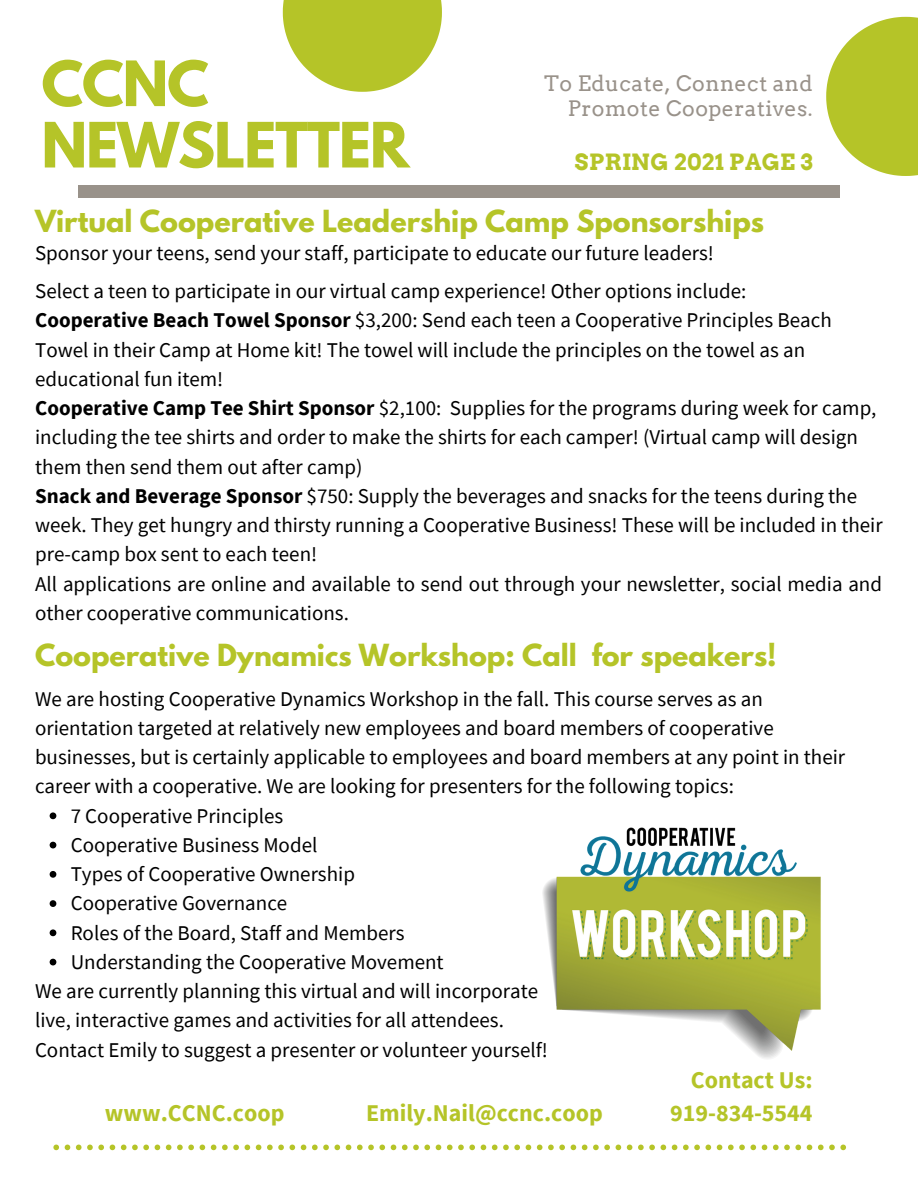
<style>
.page{position:relative;width:918px;height:1188px;background:#fff}
.page>*{position:absolute;margin:0;border:0;box-sizing:border-box;transform-origin:0 0}
.t1{font:700 55.35px/61.3px "League Spartan";letter-spacing:-.02em;color:#b5c428}
.t2{font:700 27px "League Spartan";color:#b5c428}
.t3{font:700 24px "Source Sans Pro";color:#b5c428}
.t4{font:700 22.5px "Arvo";letter-spacing:.02em;color:#b5c428}
.t5{font:21.3px/24.8px "Arvo";letter-spacing:.02em;color:#99928a;text-align:right}
.t6{font:21px/29.2px "Source Sans Pro";color:#000}
.s1{font-weight:700}
</style>
<div class="page">
<div style="left:78px;top:186px;width:761px;height:11px;background:#99928a"></div>
<svg style="left:283px;top:0;width:159px;height:92px"></svg>
<svg style="left:826px;top:17px;width:92px;height:159px"></svg>
<img style="left:542px;top:827px;width:279px;height:232px">
<svg style="left:50px;top:812px;width:6px;height:7px"></svg>
<svg style="left:50px;top:842px;width:6px;height:6px"></svg>
<svg style="left:50px;top:871px;width:6px;height:7px"></svg>
<svg style="left:50px;top:900px;width:6px;height:7px"></svg>
<svg style="left:50px;top:929px;width:6px;height:7px"></svg>
<svg style="left:50px;top:959px;width:6px;height:6px"></svg>
<svg style="left:53px;top:1145px;width:793px;height:5px"></svg>
<p class="t1" style="left:41px;top:60px;width:370px">CCNC<br>NEWSLETTER</p>
<p class="t5" style="left:544px;top:71px;width:270px">To Educate, Connect and<br>Promote Cooperatives.</p>
<p class="t4" style="left:575px;top:148px;width:239px">SPRING 2021 PAGE 3</p>
<p class="t2" style="left:35px;top:208px;width:731px">Virtual Cooperative Leadership Camp Sponsorships</p>
<p class="t6" style="left:35px;top:238px;width:680px">Sponsor your teens, send your staff, participate to educate our future leaders!</p>
<p class="t6" style="left:35px;top:276px;width:713px">Select a teen to participate in our virtual camp experience! Other options include:</p>
<p class="t6" style="left:35px;top:305px;width:798px"><span class="s1">Cooperative Beach Towel Sponsor</span> $3,200: Send each teen a Cooperative Principles Beach<br>Towel in their Camp at Home kit! The towel will include the principles on the towel as an educational fun item!</p>
<p class="t6" style="left:35px;top:393px;width:843px"><span class="s1">Cooperative Camp Tee Shirt Sponsor</span> $2,100: Supplies for the programs during week for camp, including the tee shirts and order to make the shirts for each camper! (Virtual camp will design them then send them out after camp)</p>
<p class="t6" style="left:35px;top:481px;width:849px"><span class="s1">Snack and Beverage Sponsor</span> $750: Supply the beverages and snacks for the teens during the week. They get hungry and thirsty running a Cooperative Business! These will be included in their pre-camp box sent to each teen!</p>
<p class="t6" style="left:35px;top:569px;width:848px">All applications are online and available to send out through your newsletter, social media and other cooperative communications.</p>
<p class="t2" style="left:35px;top:641px;width:743px">Cooperative Dynamics Workshop: Call for speakers!</p>
<p class="t6" style="left:35px;top:683px;width:812px">We are hosting Cooperative Dynamics Workshop in the fall. This course serves as an orientation targeted at relatively new employees and board members of cooperative businesses, but is certainly applicable to employees and board members at any point in their career with a cooperative. We are looking for presenters for the following topics:</p>
<p class="t6" style="left:71px;top:800px;width:214px">7 Cooperative Principles</p>
<p class="t6" style="left:71px;top:830px;width:248px">Cooperative Business Model</p>
<p class="t6" style="left:71px;top:859px;width:286px">Types of Cooperative Ownership</p>
<p class="t6" style="left:71px;top:888px;width:218px">Cooperative Governance</p>
<p class="t6" style="left:71px;top:917px;width:335px">Roles of the Board, Staff and Members</p>
<p class="t6" style="left:71px;top:947px;width:375px">Understanding the Cooperative Movement</p>
<p class="t6" style="left:35px;top:976px;width:505px">We are currently planning this virtual and will incorporate</p>
<p class="t6" style="left:35px;top:1005px;width:470px">live, interactive games and activities for all attendees.</p>
<p class="t6" style="left:35px;top:1034px;width:514px">Contact Emily to suggest a presenter or volunteer yourself!</p>
<p class="t3" style="left:691px;top:1065px;width:123px">Contact Us:</p>
<p class="t3" style="left:105px;top:1097px;width:181px">www.CCNC.coop</p>
<p class="t3" style="left:366px;top:1097px;width:238px">Emily.Nail@ccnc.coop</p>
<p class="t3" style="left:670px;top:1097px;width:144px">919-834-5544</p>
</div>
